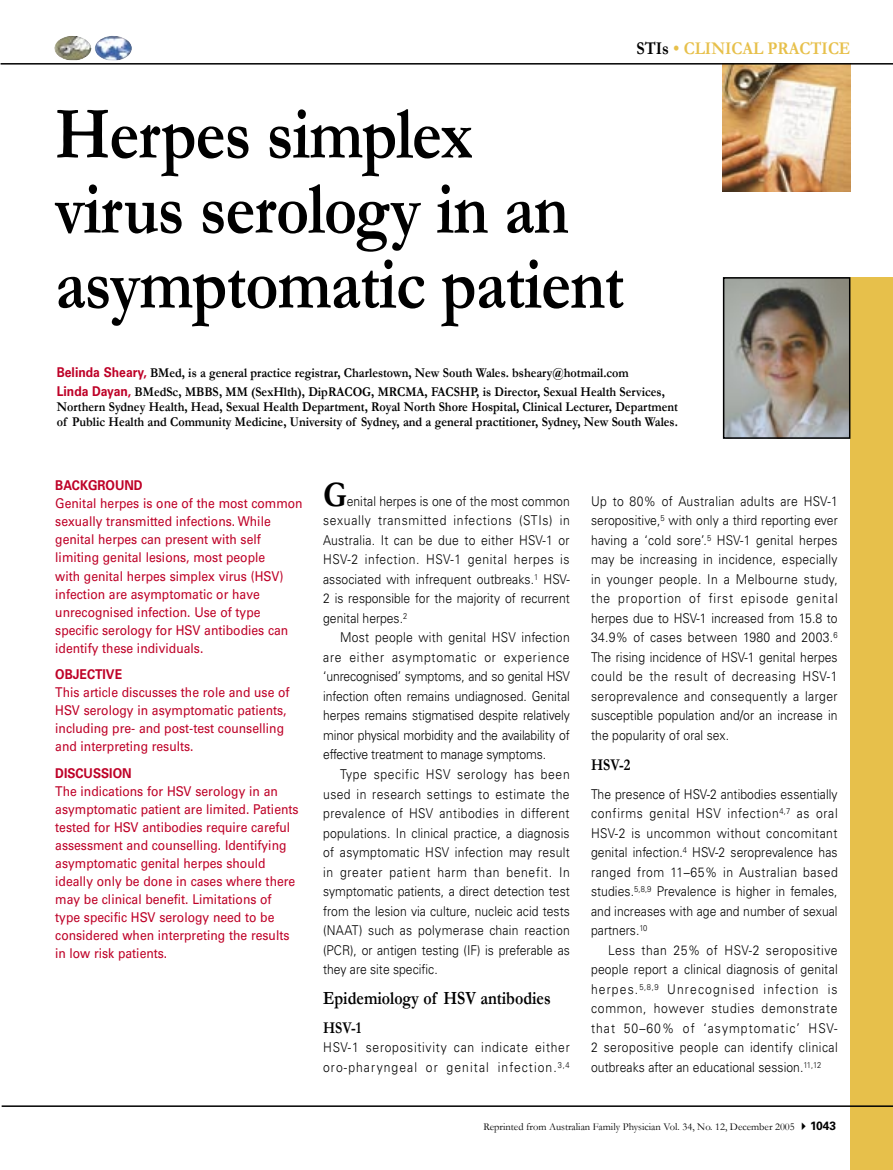
<style>
.page{position:relative;width:893px;height:1170px;background:#fff}
.page>*{position:absolute;margin:0;border:0;box-sizing:border-box;transform-origin:0 0}
.clinprac_headline{font:700 75px/75px "Garamond";letter-spacing:-.015em;color:#000;scale:.85 1}
.afp_Body_text{font:700 36px "Garamond";color:#000;scale:.9 1}
.afp_body_crosshead_B{font:700 18.75px "Garamond";color:#000;scale:.85 1}
.theme_header_type{font:700 18px "Garamond";color:#e7c04b;scale:.9 1}
.afp_body_crosshead_C{font:700 16.5px "Garamond";color:#000;scale:.85 1}
.afp_Body_text-2{font:300 13.5px/19.5px "Univers LT";letter-spacing:.005em;color:#000;text-align:justify;scale:.9 1}
.clinprac_abstract_news{font:13.5px/18px "Univers LT";color:#be0027;scale:.9 1}
.clinprac_author_biog{font:700 13.5px/15px "Garamond";color:#000;scale:.9 1}
.afp_Body_text-3{font:300 13.5px/19.5px "Univers LT";letter-spacing:.06em;color:#000;scale:.9 1}
.t1{font:10.5px "Garamond";color:#000}
.s1{color:#000}
.s2{font-family:"Univers LT";color:#be0027}
.s3{font-weight:700}
.s4{font-family:"Univers LT";font-weight:700;font-size:12px}
</style>
<div class="page">
<div style="left:850px;top:277px;width:43px;height:892px;background:#e7c04b"></div>
<img style="left:723px;top:65px;width:127px;height:126px">
<hr style="left:1px;top:63px;width:892px;height:2px;background:#000">
<hr style="left:2px;top:1105px;width:891px;height:1px;background:#000">
<img style="left:726px;top:280px;width:121px;height:156px">
<div style="left:723px;top:277px;width:127px;height:162px;border:2px solid #000"></div>
<img style="left:54px;top:36px;width:38px;height:24px">
<img style="left:95px;top:36px;width:37px;height:25px">
<p class="theme_header_type" style="left:636px;top:38px;width:239px"><span class="s1">STIs</span> • CLINICAL PRACTICE</p>
<p class="clinprac_headline" style="left:55px;top:95px;width:671px">Herpes simplex<br>virus serology in an asymptomatic patient</p>
<p class="clinprac_author_biog" style="left:57px;top:365px;width:637px"><span class="s2">Belinda Sheary,</span> BMed, is a general practice registrar, Charlestown, New South Wales. bsheary@hotmail.com</p>
<p class="clinprac_author_biog" style="left:57px;top:384px;width:692px"><span class="s2">Linda Dayan,</span> BMedSc, MBBS, MM (SexHlth), DipRACOG, MRCMA, FACSHP, is Director, Sexual Health Services,<br>Northern Sydney Health, Head, Sexual Health Department, Royal North Shore Hospital, Clinical Lecturer, Department of Public Health and Community Medicine, University of Sydney, and a general practitioner, Sydney, New South Wales.</p>
<p class="clinprac_abstract_news" style="left:55px;top:476px;width:276px"><span class="s3">BACKGROUND<br></span>Genital herpes is one of the most common sexually transmitted infections. While genital herpes can present with self limiting genital lesions, most people<br>with genital herpes simplex virus (HSV) infection are asymptomatic or have unrecognised infection. Use of type specific serology for HSV antibodies can identify these individuals.</p>
<p class="clinprac_abstract_news" style="left:55px;top:665px;width:262px"><span class="s3">OBJECTIVE<br></span>This article discusses the role and use of<br>HSV serology in asymptomatic patients, including pre- and post-test counselling and interpreting results.</p>
<p class="clinprac_abstract_news" style="left:55px;top:763px;width:272px"><span class="s3">DISCUSSION<br></span>The indications for HSV serology in an asymptomatic patient are limited. Patients tested for HSV antibodies require careful assessment and counselling. Identifying asymptomatic genital herpes should ideally only be done in cases where there may be clinical benefit. Limitations of type specific HSV serology need to be considered when interpreting the results in low risk patients.</p>
<p class="afp_Body_text" style="left:323px;top:473px;width:28px">G</p>
<p class="afp_Body_text-2" style="left:323px;top:491px;width:276px;text-indent:24px">enital herpes is one of the most common sexually transmitted infections (STIs) in Australia. It can be due to either HSV-1 or HSV-2 infection. HSV-1 genital herpes is associated with infrequent outbreaks.<sup>1</sup> HSV-2 is responsible for the majority of recurrent genital herpes.<sup>2</sup></p>
<p class="afp_Body_text-2" style="left:323px;top:628px;width:276px;text-indent:17px">Most people with genital HSV infection are either asymptomatic or experience ‘unrecognised’ symptoms, and so genital HSV infection often remains undiagnosed. Genital herpes remains stigmatised despite relatively minor physical morbidity and the availability of effective treatment to manage symptoms.</p>
<p class="afp_Body_text-2" style="left:323px;top:764px;width:276px;text-indent:17px">Type specific HSV serology has been used in research settings to estimate the prevalence of HSV antibodies in different populations. In clinical practice, a diagnosis of asymptomatic HSV infection may result in greater patient harm than benefit. In symptomatic patients, a direct detection test from the lesion via culture, nucleic acid tests (NAAT) such as polymerase chain reaction (PCR), or antigen testing (IF) is preferable as they are site specific.</p>
<p class="afp_body_crosshead_B" style="left:323px;top:987px;width:269px">Epidemiology of HSV antibodies</p>
<p class="afp_body_crosshead_C" style="left:323px;top:1017px;width:46px">HSV-1</p>
<p class="afp_Body_text-3" style="left:323px;top:1037px;width:276px">HSV-1 seropositivity can indicate either oro-pharyngeal or genital infection.<sup>3,4</sup></p>
<p class="afp_Body_text-2" style="left:591px;top:491px;width:276px">Up to 80% of Australian adults are HSV-1 seropositive,<sup>5</sup> with only a third reporting ever having a ‘cold sore’.<sup>5</sup> HSV-1 genital herpes may be increasing in incidence, especially in younger people. In a Melbourne study, the proportion of first episode genital herpes due to HSV-1 increased from 15.8 to 34.9% of cases between 1980 and 2003.<sup>6<br></sup>The rising incidence of HSV-1 genital herpes could be the result of decreasing HSV-1 seroprevalence and consequently a larger susceptible population and/or an increase in the popularity of oral sex.</p>
<p class="afp_body_crosshead_C" style="left:591px;top:754px;width:48px">HSV-2</p>
<p class="afp_Body_text-2" style="left:591px;top:784px;width:276px">The presence of HSV-2 antibodies essentially confirms genital HSV infection<sup>4,7</sup> as oral HSV-2 is uncommon without concomitant genital infection.<sup>4</sup> HSV-2 seroprevalence has ranged from 11–65% in Australian based studies.<sup>5,8,9</sup> Prevalence is higher in females, and increases with age and number of sexual partners.<sup>10</sup></p>
<p class="afp_Body_text-2" style="left:591px;top:940px;width:276px;text-indent:17px">Less than 25% of HSV-2 seropositive people report a clinical diagnosis of genital herpes.<sup>5,8,9</sup> Unrecognised infection is common, however studies demonstrate that 50–60% of ‘asymptomatic’ HSV-2 seropositive people can identify clinical outbreaks after an educational session.<sup>11,12</sup></p>
<p class="t1" style="left:483px;top:1120px;width:354px">Reprinted from Australian Family Physician Vol. 34, No. 12, December 2005 ✔<span class="s4">1043</span></p>
</div>
